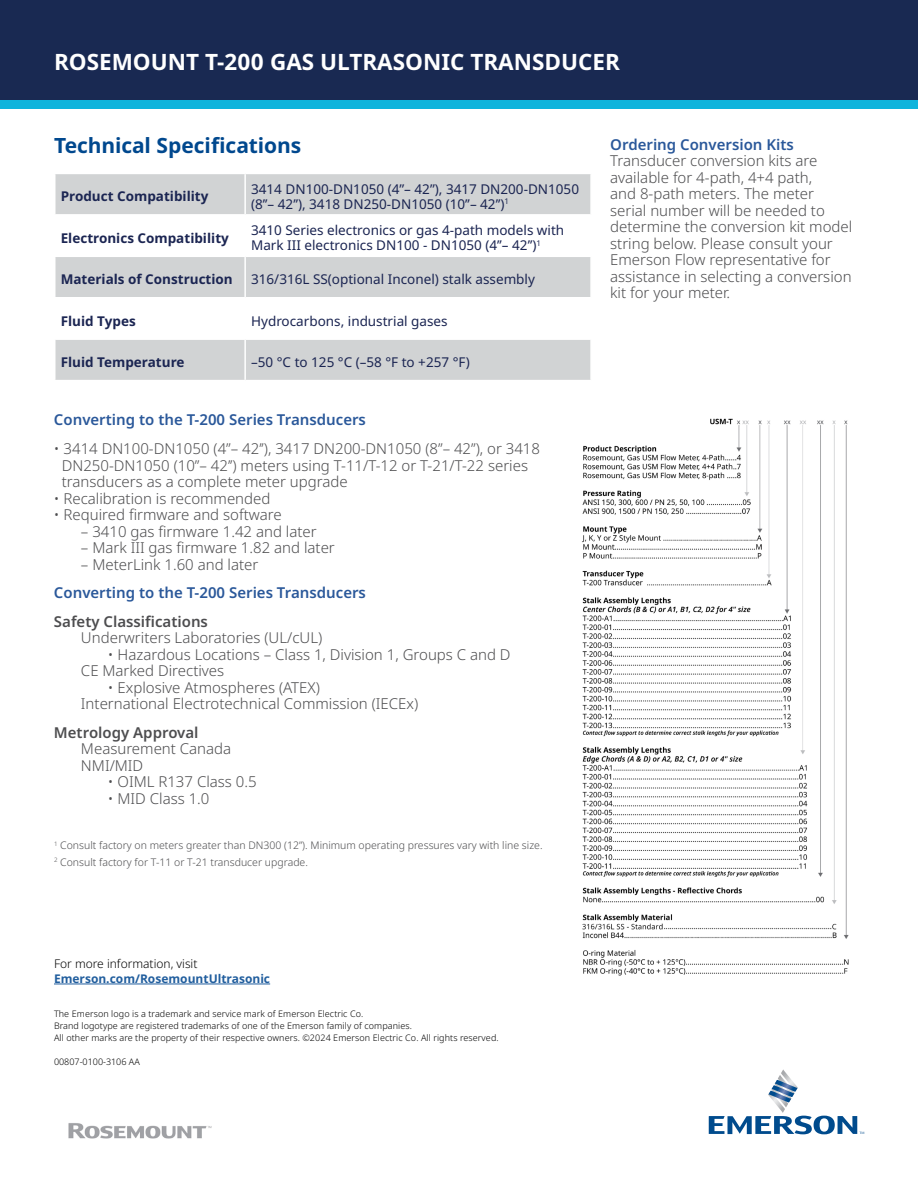
<style>
.page{position:relative;width:918px;height:1188px;background:#fff}
.page>*{position:absolute;margin:0;border:0;box-sizing:border-box;transform-origin:0 0}
.t1{font:700 22.5px "Noto Sans";color:#fff}
.t2{font:700 21px "Noto Sans";letter-spacing:-.005em;color:#00488e}
.t3{font:300 15px/16.5px "Noto Sans";color:#4d4d4f}
.t4{font:600 15px "Noto Sans";color:#2a589a}
.t5{font:600 15px "Noto Sans";color:#4d4d4f}
.t6{font:13.5px/15px "Noto Sans";color:#1b2552}
.t7{font:700 13.5px "Noto Sans";color:#1b2552}
.t8{font:700 12px "Noto Sans";color:#215e9e}
.t9{font:300 12px "Noto Sans";color:#000}
.t10{font:300 10.5px/16.5px "Noto Sans";color:#4d4d4f}
.t11{font:300 9px/12px "Noto Sans";letter-spacing:.01em;color:#000}
</style>
<div class="page">
<hr style="left:54px;top:984px;width:216px;height:1px;background:#215e9e">
<div style="left:0;top:0;width:918px;height:100px;background:#192952"></div>
<div style="left:0;top:100px;width:918px;height:9px;background:#0fb4dc"></div>
<img style="left:68px;top:1123px;width:144px;height:16px">
<svg style="left:709px;top:1069px;width:155px;height:65px"></svg>
<svg style="left:56px;top:174px;width:534px;height:206px;fill:#d1d3d4"></svg>
<hr style="left:244px;top:174px;width:2px;height:40px;background:#fff">
<hr style="left:54px;top:214px;width:191px;height:2px;background:#fff">
<hr style="left:245px;top:214px;width:347px;height:2px;background:#fff">
<hr style="left:244px;top:216px;width:2px;height:40px;background:#fff">
<hr style="left:54px;top:256px;width:191px;height:1px;background:#fff">
<hr style="left:245px;top:256px;width:347px;height:1px;background:#fff">
<hr style="left:244px;top:257px;width:2px;height:40px;background:#fff">
<hr style="left:54px;top:297px;width:191px;height:1px;background:#fff">
<hr style="left:245px;top:297px;width:347px;height:1px;background:#fff">
<hr style="left:244px;top:298px;width:2px;height:40px;background:#fff">
<hr style="left:54px;top:338px;width:191px;height:2px;background:#fff">
<hr style="left:245px;top:338px;width:347px;height:2px;background:#fff">
<hr style="left:244px;top:340px;width:2px;height:40px;background:#fff">
<img style="left:582px;top:418px;width:267px;height:558px">
<h1 class="t1" style="left:54px;top:49px;width:567px">ROSEMOUNT T-200 GAS ULTRASONIC TRANSDUCER</h1>
<h2 class="t2" style="left:54px;top:133px;width:249px">Technical Specifications</h2>
<p class="t4" style="left:610px;top:136px;width:185px">Ordering Conversion Kits</p>
<p class="t3" style="left:610px;top:153px;width:244px">Transducer conversion kits are available for 4-path, 4+4 path,<br>and 8-path meters. The meter serial number will be needed to determine the conversion kit model string below. Please consult your<br>Emerson Flow representative for assistance in selecting a conversion kit for your meter.</p>
<p class="t7" style="left:61px;top:189px;width:149px">Product Compatibility</p>
<p class="t6" style="left:251px;top:182px;width:329px">3414 DN100-DN1050 (4”– 42”), 3417 DN200-DN1050 (8’’– 42’’), 3418 DN250-DN1050 (10’’– 42’’)<sup>1</sup></p>
<p class="t7" style="left:61px;top:230px;width:170px">Electronics Compatibility</p>
<p class="t6" style="left:251px;top:223px;width:315px">3410 Series electronics or gas 4-path models with<br>Mark III electronics DN100 - DN1050 (4’’– 42’’)<sup>1</sup></p>
<p class="t7" style="left:61px;top:272px;width:174px">Materials of Construction</p>
<p class="t6" style="left:251px;top:272px;width:285px">316/316L SS(optional Inconel) stalk assembly</p>
<p class="t7" style="left:61px;top:313px;width:77px">Fluid Types</p>
<p class="t6" style="left:251px;top:314px;width:198px">Hydrocarbons, industrial gases</p>
<p class="t7" style="left:61px;top:355px;width:125px">Fluid Temperature</p>
<p class="t6" style="left:251px;top:355px;width:220px">–50 °C to 125 °C (–58 °F to +257 °F)</p>
<p class="t4" style="left:54px;top:411px;width:314px">Converting to the T-200 Series Transducers</p>
<p class="t3" style="left:62px;top:441px;width:480px;text-indent:-8px">• 3414 DN100-DN1050 (4’’– 42’’), 3417 DN200-DN1050 (8’’– 42’’), or 3418<br>DN250-DN1050 (10’’– 42’’) meters using T-11/T-12 or T-21/T-22 series transducers as a complete meter upgrade</p>
<p class="t3" style="left:54px;top:490px;width:218px">• Recalibration is recommended</p>
<p class="t3" style="left:54px;top:507px;width:229px">• Required firmware and software</p>
<p class="t3" style="left:81px;top:523px;width:237px">– 3410 gas firmware 1.42 and later</p>
<p class="t3" style="left:81px;top:540px;width:255px">– Mark III gas firmware 1.82 and later</p>
<p class="t3" style="left:81px;top:556px;width:179px">– MeterLink 1.60 and later</p>
<p class="t4" style="left:54px;top:584px;width:314px">Converting to the T-200 Series Transducers</p>
<p class="t5" style="left:54px;top:613px;width:155px">Safety Classifications</p>
<p class="t3" style="left:81px;top:630px;width:243px">Underwriters Laboratories (UL/cUL)</p>
<p class="t3" style="left:81px;top:646px;width:431px;text-indent:27px">• Hazardous Locations – Class 1, Division 1, Groups C and D<br>CE Marked Directives</p>
<p class="t3" style="left:81px;top:679px;width:339px;text-indent:27px">• Explosive Atmospheres (ATEX)<br>International Electrotechnical Commission (IECEx)</p>
<p class="t5" style="left:54px;top:724px;width:146px">Metrology Approval</p>
<p class="t3" style="left:81px;top:741px;width:152px">Measurement Canada<br>NMI/MID</p>
<p class="t3" style="left:108px;top:774px;width:150px">• OIML R137 Class 0.5</p>
<p class="t3" style="left:108px;top:791px;width:103px">• MID Class 1.0</p>
<p class="t10" style="left:54px;top:837px;width:490px"><sup>1</sup> Consult factory on meters greater than DN300 (12’’). Minimum operating pressures vary with line size.<br><sup>2</sup> Consult factory for T-11 or T-21 transducer upgrade.</p>
<p class="t9" style="left:54px;top:957px;width:145px">For more information, visit</p>
<p class="t8" style="left:54px;top:972px;width:218px">Emerson.com/RosemountUltrasonic</p>
<p class="t11" style="left:54px;top:1008px;width:446px">The Emerson logo is a trademark and service mark of Emerson Electric Co.<br>Brand logotype are registered trademarks of one of the Emerson family of companies.<br>All other marks are the property of their respective owners. ©2024 Emerson Electric Co. All rights reserved.</p>
<p class="t11" style="left:54px;top:1056px;width:87px">00807-0100-3106 AA</p>
</div>
